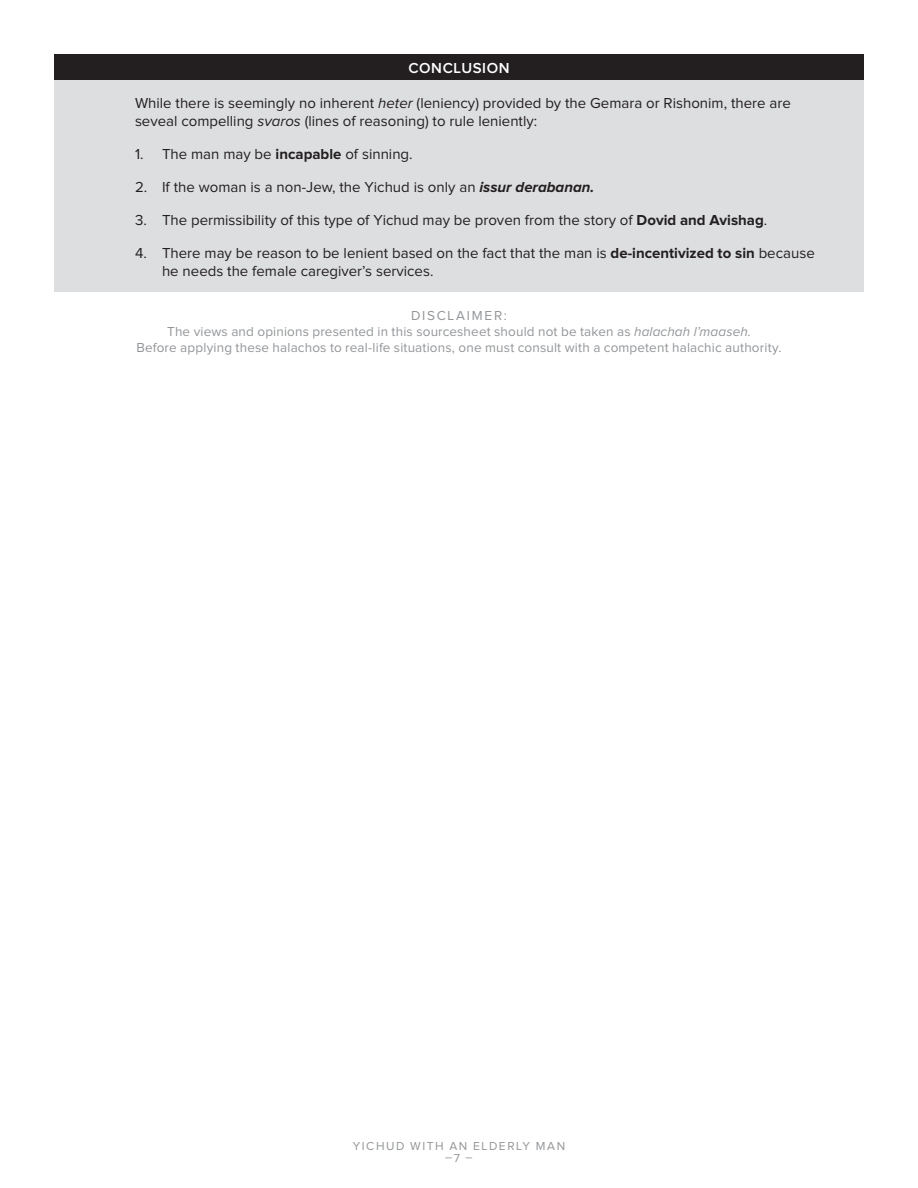
<style>
.page{position:relative;width:918px;height:1188px;background:#fff}
.page>*{position:absolute;margin:0;border:0;box-sizing:border-box;transform-origin:0 0}
.Qs_to_consider{font:15px/18px "Proxima Nova";color:#231f20}
.Source_title{font:600 15px "Proxima Nova";letter-spacing:.04em;color:#fff}
.t1{font:13.5px/16.2px "Proxima Nova";letter-spacing:.01em;color:#939598;text-align:center}
.t2{font:13.5px "Proxima Nova";letter-spacing:.13em;color:#939598}
.t3{font:12px/12px "Proxima Nova";letter-spacing:.135em;color:#939598;text-align:center}
.s1{font-style:italic}
.s2{font-weight:700}
.s3{font-weight:700;font-style:italic}
</style>
<div class="page">
<div style="left:54px;top:80px;width:810px;height:212px;background:#dddee0"></div>
<div style="left:54px;top:54px;width:810px;height:26px;background:#231f20"></div>
<p class="Source_title" style="left:408px;top:61px;width:103px">CONCLUSION</p>
<p class="Qs_to_consider" style="left:135px;top:94px;width:657px">While there is seemingly no inherent <span class="s1">heter</span> (leniency) provided by the Gemara or Rishonim, there are seveal compelling <span class="s1">svaros</span> (lines of reasoning) to rule leniently:</p>
<p class="Qs_to_consider" style="left:135px;top:145px;width:279px">1. The man may be <span class="s2">incapable</span> of sinning.</p>
<p class="Qs_to_consider" style="left:135px;top:178px;width:461px">2. If the woman is a non-Jew, the Yichud is only an <span class="s3">issur derabanan.</span></p>
<p class="Qs_to_consider" style="left:135px;top:211px;width:634px">3. The permissibility of this type of Yichud may be proven from the story of <span class="s2">Dovid and Avishag</span>.</p>
<p class="Qs_to_consider" style="left:162px;top:244px;width:654px;text-indent:-27px">4. There may be reason to be lenient based on the fact that the man is <span class="s2">de-incentivized to sin</span> because he needs the female caregiver’s services.</p>
<p class="t2" style="left:411px;top:309px;width:97px">DISCLAIMER:</p>
<p class="t1" style="left:136px;top:324px;width:647px">The views and opinions presented in this sourcesheet should not be taken as <span class="s1">halachah l’maaseh</span>.<br>Before applying these halachos to real-life situations, one must consult with a competent halachic authority.</p>
<p class="t3" style="left:353px;top:1140px;width:214px">YICHUD WITH AN ELDERLY MAN –7 –</p>
</div>
